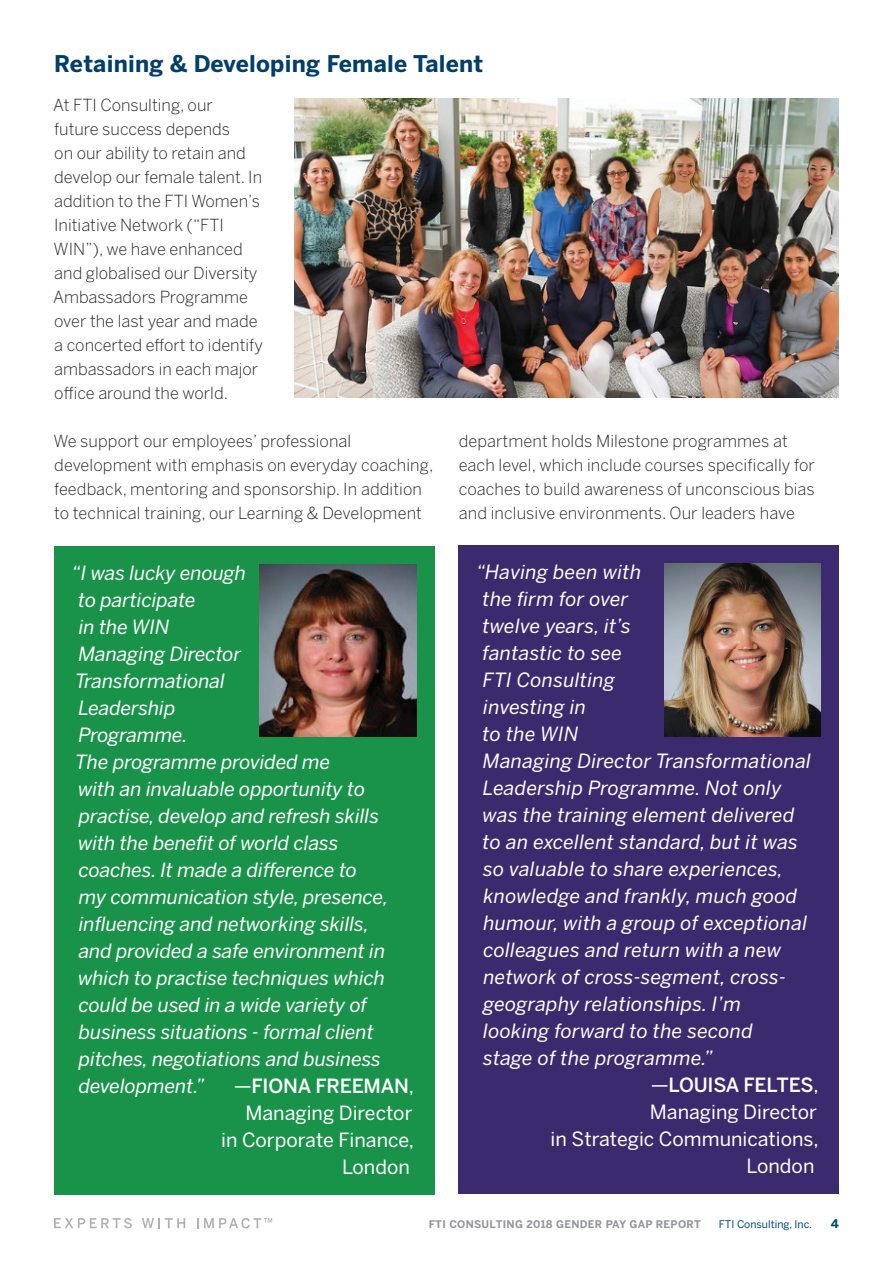
<style>
.page{position:relative;width:893px;height:1263px;background:#fff}
.page>*{position:absolute;margin:0;border:0;box-sizing:border-box;transform-origin:0 0}
.t1{font:700 22.8px "Benton Sans";letter-spacing:.01em;color:#003e69}
.t2{font:italic 19.5px/27px "Benton Sans";letter-spacing:-.005em;color:#fff}
.t3{font:19.5px/27px "Benton Sans";color:#fff;text-align:right}
.t4{font:500 19.5px "Benton Sans";letter-spacing:-.015em;color:#fff}
.t5{font:300 16.5px/24px "Benton Sans";color:#231f20}
.t6{font:700 12px "Benton Sans";color:#004a73}
.t7{font:700 10.5px "Benton Sans";letter-spacing:.03em;color:#939598}
.t8{font:10.5px "Benton Sans";color:#004a73}
.s1{font-weight:500}
.s2{font-weight:400}
</style>
<div class="page">
<svg style="left:54px;top:1218px;width:78px;height:10px"></svg>
<svg style="left:142px;top:1218px;width:43px;height:10px"></svg>
<svg style="left:197px;top:1218px;width:75px;height:10px"></svg>
<img style="left:294px;top:99px;width:545px;height:298px">
<div style="left:54px;top:546px;width:380px;height:649px;background:#1a934a"></div>
<img style="left:260px;top:564px;width:156px;height:173px">
<div style="left:458px;top:545px;width:381px;height:649px;background:#3c2a6e"></div>
<img style="left:664px;top:563px;width:157px;height:173px">
<p class="t1" style="left:54px;top:50px;width:431px">Retaining &amp; Developing Female Talent</p>
<p class="t5" style="left:53px;top:93px;width:211px">At FTI Consulting, our<br>future success depends<br>on our ability to retain and develop our female talent. In addition to the FTI Women’s<br>Initiative Network (“FTI<br>WIN”), we have enhanced and globalised our Diversity<br>Ambassadors Programme over the last year and made a concerted effort to identify ambassadors in each major office around the world.</p>
<p class="t5" style="left:54px;top:429px;width:381px">We support our employees’ professional development with emphasis on everyday coaching, feedback, mentoring and sponsorship. In addition to technical training, our Learning &amp; Development</p>
<p class="t5" style="left:459px;top:429px;width:358px">department holds Milestone programmes at each level, which include courses specifically for coaches to build awareness of unconscious bias and inclusive environments. Our leaders have</p>
<p class="t2" style="left:72px;top:559px;width:318px">“I was lucky enough<br>to participate<br>in the WIN<br>Managing Director<br>Transformational<br>Leadership<br>Programme.<br>The programme provided me<br>with an invaluable opportunity to practise, develop and refresh skills with the benefit of world class coaches. It made a difference to<br>my communication style, presence, influencing and networking skills, and provided a safe environment in which to practise techniques which could be used in a wide variety of business situations - formal client pitches, negotiations and business development.”</p>
<p class="t3" style="left:221px;top:1072px;width:195px">—<span class="s1">FIONA FREEMAN</span>,<br>Managing Director<br>in Corporate Finance,<br>London</p>
<p class="t2" style="left:476px;top:558px;width:166px">“Having been with</p>
<p class="t2" style="left:483px;top:585px;width:147px">the firm for over</p>
<p class="t2" style="left:483px;top:612px;width:150px">twelve years, it’s</p>
<p class="t2" style="left:483px;top:639px;width:141px">fantastic to see</p>
<p class="t2" style="left:483px;top:666px;width:134px">FTI Consulting</p>
<p class="t2" style="left:483px;top:693px;width:104px">investing in</p>
<p class="t2" style="left:483px;top:720px;width:97px">to the WIN</p>
<p class="t2" style="left:483px;top:747px;width:330px">Managing Director Transformational</p>
<p class="t2" style="left:483px;top:774px;width:300px">Leadership Programme. Not only</p>
<p class="t2" style="left:483px;top:801px;width:313px">was the training element delivered</p>
<p class="t2" style="left:483px;top:828px;width:317px">to an excellent standard, but it was</p>
<p class="t2" style="left:483px;top:855px;width:301px">so valuable to share experiences,</p>
<p class="t2" style="left:483px;top:882px;width:315px">knowledge and frankly, much good</p>
<p class="t2" style="left:483px;top:909px;width:325px">humour, with a group of exceptional</p>
<p class="t2" style="left:483px;top:936px;width:299px">colleagues and return with a new</p>
<p class="t2" style="left:483px;top:963px;width:304px">network of cross-segment, cross-</p>
<p class="t2" style="left:483px;top:990px;width:259px">geography relationships. I’m</p>
<p class="t2" style="left:483px;top:1017px;width:271px">looking forward to the second</p>
<p class="t2" style="left:483px;top:1044px;width:231px">stage of the programme.”</p>
<p class="t4" style="left:651px;top:1073px;width:169px"><span class="s2">—</span>LOUISA FELTES<span class="s2">,</span></p>
<p class="t3" style="left:650px;top:1098px;width:169px">Managing Director</p>
<p class="t3" style="left:551px;top:1125px;width:270px">in Strategic Communications,</p>
<p class="t3" style="left:747px;top:1152px;width:69px">London</p>
<p class="t7" style="left:429px;top:1218px;width:273px">FTI CONSULTING 2018 GENDER PAY GAP REPORT</p>
<p class="t8" style="left:719px;top:1218px;width:95px">FTI Consulting, Inc.</p>
<p class="t6" style="left:831px;top:1217px;width:10px">4</p>
</div>
